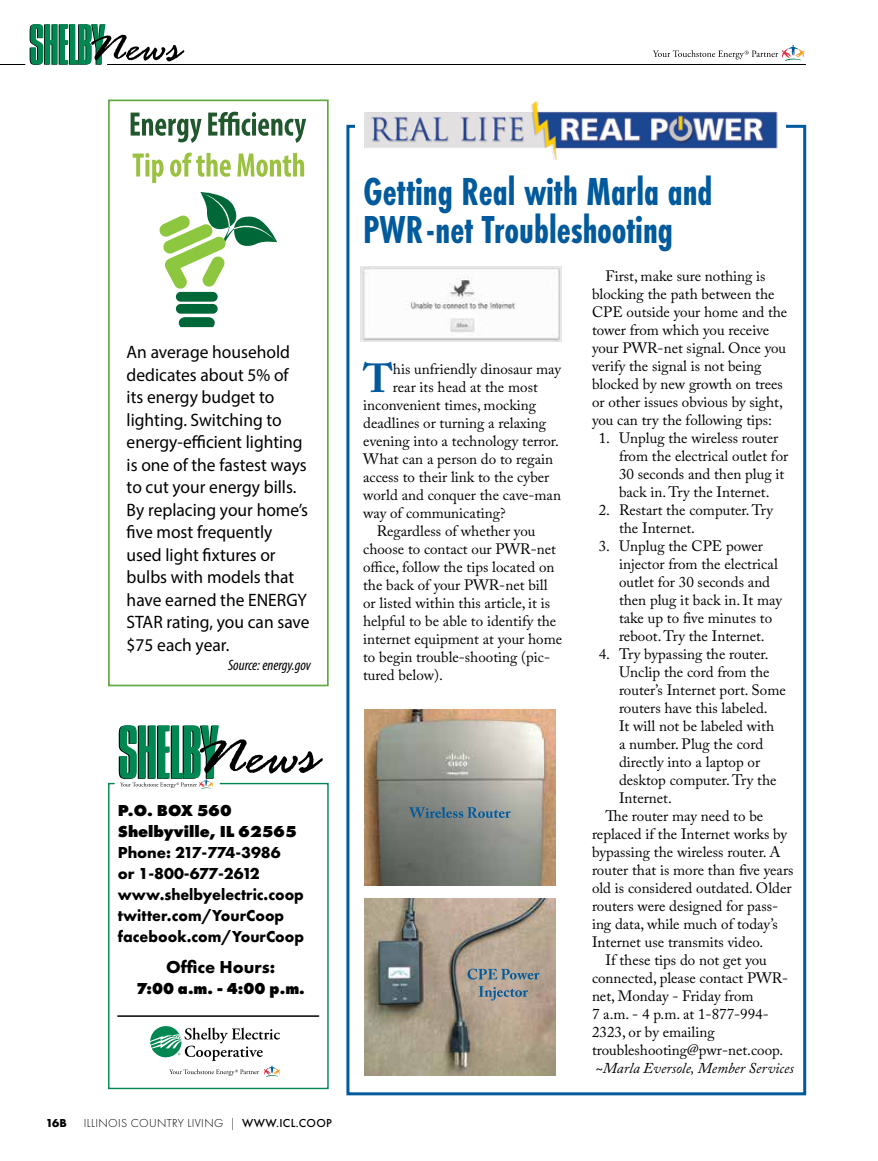
<style>
.page{position:relative;width:878px;height:1161px;background:#fff}
.page>*{position:absolute;margin:0;border:0;box-sizing:border-box;transform-origin:0 0}
.t1{font:700 40.5px/37.7px "Futura PT Cond";color:#005a9c;scale:.93 1}
.t2{font:700 40.35px "Adobe Caslon Pro";color:#005a9c}
.t3{font:18px/22.5px "Myriad Pro";color:#000}
.t4{font:700 18px "Futura PT";color:#000}
.t5{font:700 16.5px/21px "Futura PT";color:#000}
.t6{font:800 16.5px/21px "Futura PT";color:#000}
.t7{font:800 16.5px "Futura PT";color:#000;scale:.95 1}
.t8{font:15px/18px "Adobe Caslon Pro";color:#000}
.t9{font:italic 15px "Adobe Caslon Pro";color:#000}
.t10{font:italic condensed 15px "Myriad Pro";color:#000}
.t11{font:300 12px "Futura PT";letter-spacing:.03em;color:#000}
.t12{font:700 12px "Futura PT";color:#000}
.s1{font-weight:500}
</style>
<div class="page">
<hr style="left:107px;top:64px;width:698px;height:1px;background:#000">
<svg style="left:0;top:24px;width:184px;height:41px"></svg>
<svg style="left:653px;top:45px;width:151px;height:16px"></svg>
<svg style="left:108px;top:782px;width:221px;height:308px"></svg>
<svg style="left:119px;top:725px;width:204px;height:64px"></svg>
<div style="left:108px;top:100px;width:221px;height:586px;border:2px solid #60a842"></div>
<svg style="left:133px;top:153px;width:171px;height:30px"></svg>
<svg style="left:131px;top:112px;width:175px;height:31px"></svg>
<svg style="left:159px;top:192px;width:118px;height:97px"></svg>
<div style="left:176px;top:292px;width:42px;height:10px;background:#006838;border-radius:5px"></div>
<div style="left:176px;top:304px;width:42px;height:10px;background:#006838;border-radius:5px"></div>
<svg style="left:179px;top:317px;width:36px;height:10px"></svg>
<div style="left:346px;top:125px;width:460px;height:970px;border:3px solid #005a9c"></div>
<div style="left:355px;top:100px;width:431px;height:59px;background:#fff"></div>
<img style="left:364px;top:101px;width:414px;height:58px">
<img style="left:360px;top:266px;width:201px;height:75px">
<img style="left:365px;top:899px;width:190px;height:176px">
<img style="left:365px;top:709px;width:190px;height:177px">
<svg style="left:409px;top:807px;width:101px;height:11px"></svg>
<svg style="left:479px;top:986px;width:49px;height:15px"></svg>
<svg style="left:467px;top:969px;width:72px;height:11px"></svg>
<p class="t3" style="left:127px;top:341px;width:184px">An average household dedicates about 5% of its energy budget to lighting. Switching to energy-efficient lighting is one of the fastest ways to cut your energy bills.<br>By replacing your home’s five most frequently used light fixtures or bulbs with models that have earned the ENERGY<br>STAR rating, you can save $75 each year.</p>
<p class="t10" style="left:228px;top:656px;width:84px">Source: energy.gov</p>
<p class="t6" style="left:118px;top:799px;width:180px">P.O. BOX 560<br>Shelbyville, IL 62565</p>
<p class="t5" style="left:118px;top:841px;width:188px">Phone: 217-774-3986<br>or 1-800-677-2612 www.shelbyelectric.coop twitter.com/YourCoop facebook.com/YourCoop</p>
<p class="t4" style="left:166px;top:955px;width:111px">Office Hours:</p>
<p class="t7" style="left:136px;top:978px;width:179px">7:00 a.m. - 4:00 p.m.</p>
<p class="t12" style="left:46px;top:1116px;width:22px">16b</p>
<p class="t11" style="left:84px;top:1117px;width:250px">ILLINOIS COUNTRY LIVING | <span class="s1">WWW.ICL.COOP</span></p>
<h1 class="t1" style="left:363px;top:173px;width:377px">Getting Real with Marla and<br>PWR-net Troubleshooting</h1>
<h2 class="t2" style="left:363px;top:354px;width:31px">T</h2>
<p class="t8" style="left:393px;top:360px;width:170px">his unfriendly dinosaur may</p>
<p class="t8" style="left:393px;top:378px;width:146px">rear its head at the most</p>
<p class="t8" style="left:363px;top:396px;width:174px">inconvenient times, mocking</p>
<p class="t8" style="left:363px;top:414px;width:184px">deadlines or turning a relaxing</p>
<p class="t8" style="left:363px;top:432px;width:197px">evening into a technology terror.</p>
<p class="t8" style="left:363px;top:450px;width:191px">What can a person do to regain</p>
<p class="t8" style="left:363px;top:468px;width:188px">access to their link to the cyber</p>
<p class="t8" style="left:363px;top:486px;width:199px">world and conquer the cave-man</p>
<p class="t8" style="left:363px;top:504px;width:144px">way of communicating?</p>
<p class="t8" style="left:376px;top:522px;width:160px">Regardless of whether you</p>
<p class="t8" style="left:363px;top:540px;width:194px">choose to contact our PWR-net</p>
<p class="t8" style="left:363px;top:558px;width:193px">office, follow the tips located on</p>
<p class="t8" style="left:363px;top:576px;width:186px">the back of your PWR-net bill</p>
<p class="t8" style="left:363px;top:594px;width:188px">or listed within this article, it is</p>
<p class="t8" style="left:363px;top:612px;width:195px">helpful to be able to identify the</p>
<p class="t8" style="left:363px;top:630px;width:200px">internet equipment at your home</p>
<p class="t8" style="left:363px;top:648px;width:188px">to begin trouble-shooting (pic-</p>
<p class="t8" style="left:363px;top:666px;width:81px">tured below).</p>
<p class="t8" style="left:592px;top:267px;width:197px;text-indent:14px">First, make sure nothing is blocking the path between the<br>CPE outside your home and the tower from which you receive your PWR-net signal. Once you verify the signal is not being blocked by new growth on trees or other issues obvious by sight, you can try the following tips:</p>
<p class="t8" style="left:619px;top:429px;width:171px;text-indent:-20px">1. Unplug the wireless router from the electrical outlet for<br>30 seconds and then plug it back in. Try the Internet.</p>
<p class="t8" style="left:619px;top:501px;width:155px;text-indent:-20px">2. Restart the computer. Try the Internet.</p>
<p class="t8" style="left:619px;top:537px;width:165px;text-indent:-20px">3. Unplug the CPE power injector from the electrical outlet for 30 seconds and then plug it back in. It may take up to five minutes to reboot. Try the Internet.</p>
<p class="t8" style="left:598px;top:645px;width:171px">4. Try bypassing the router.</p>
<p class="t8" style="left:619px;top:663px;width:152px">Unclip the cord from the</p>
<p class="t8" style="left:619px;top:681px;width:168px">router’s Internet port. Some</p>
<p class="t8" style="left:619px;top:699px;width:150px">routers have this labeled.</p>
<p class="t8" style="left:619px;top:717px;width:157px">It will not be labeled with</p>
<p class="t8" style="left:619px;top:735px;width:146px">a number. Plug the cord</p>
<p class="t8" style="left:619px;top:753px;width:143px">directly into a laptop or</p>
<p class="t8" style="left:619px;top:771px;width:159px">desktop computer. Try the</p>
<p class="t8" style="left:619px;top:789px;width:54px">Internet.</p>
<p class="t8" style="left:605px;top:807px;width:159px">The router may need to be</p>
<p class="t8" style="left:592px;top:825px;width:197px">replaced if the Internet works by</p>
<p class="t8" style="left:592px;top:843px;width:190px">bypassing the wireless router. A</p>
<p class="t8" style="left:592px;top:861px;width:203px">router that is more than five years</p>
<p class="t8" style="left:592px;top:879px;width:201px">old is considered outdated. Older</p>
<p class="t8" style="left:592px;top:897px;width:188px">routers were designed for pass-</p>
<p class="t8" style="left:592px;top:915px;width:187px">ing data, while much of today’s</p>
<p class="t8" style="left:592px;top:933px;width:173px">Internet use transmits video.</p>
<p class="t8" style="left:605px;top:951px;width:163px">If these tips do not get you</p>
<p class="t8" style="left:592px;top:969px;width:198px">connected, please contact PWR-</p>
<p class="t8" style="left:592px;top:987px;width:163px">net, Monday - Friday from</p>
<p class="t8" style="left:592px;top:1005px;width:178px">7 a.m. - 4 p.m. at 1-877-994-</p>
<p class="t8" style="left:592px;top:1023px;width:124px">2323, or by emailing</p>
<p class="t8" style="left:592px;top:1041px;width:193px">troubleshooting@pwr-net.coop.</p>
<p class="t9" style="left:595px;top:1059px;width:200px">~Marla Eversole, Member Services</p>
</div>
